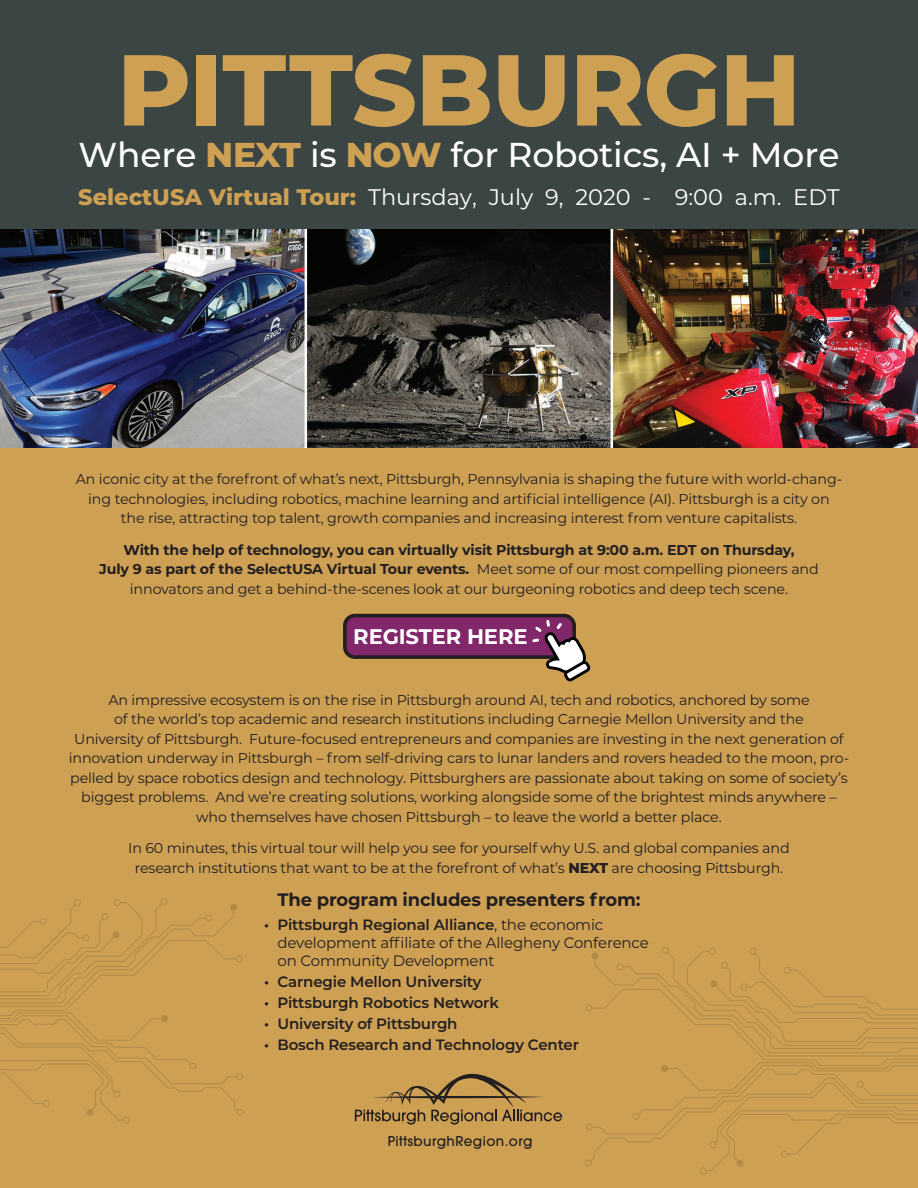
<style>
.page{position:relative;width:918px;height:1188px;background:#fff}
.page>*{position:absolute;margin:0;border:0;box-sizing:border-box;transform-origin:0 0}
.t1{font:800 100.5px "Montserrat";letter-spacing:-.01em;color:#cda054}
.t2{font:500 34.5px "Montserrat";letter-spacing:-.005em;color:#fff}
.t3{font:22.5px "Montserrat";color:#fff}
.t4{font:700 21.15px "Montserrat";letter-spacing:-.01em;color:#fff}
.t5{font:700 18px "Montserrat";letter-spacing:-.01em;color:#231f20}
.t6{font:600 15px "Montserrat";letter-spacing:-.01em;color:#231f20}
.t7{font:15px/18px "Montserrat";letter-spacing:-.01em;color:#231f20}
.t8{font:14.25px/19.5px "Montserrat";letter-spacing:-.01em;color:#231f20;text-align:center}
.t9{font:700 14.25px/19.5px "Montserrat";letter-spacing:-.01em;color:#231f20;text-align:center}
.t10{font:500 13.5px "Avant Garde";letter-spacing:.03em;color:#231f20}
.s1{font-weight:800;color:#cda054}
.s2{font-weight:400}
.s3{font-weight:800}
.s4{font-weight:600}
</style>
<div class="page">
<div style="left:0;top:0;width:918px;height:243px;background:#3b4543"></div>
<div style="left:0;top:427px;width:918px;height:761px;background:#cda054"></div>
<img style="left:0;top:230px;width:918px;height:217px">
<img style="left:353px;top:613px;width:238px;height:69px">
<div style="left:345px;top:616px;width:229px;height:41px;background:#83276b;border-radius:10px"></div>
<div style="left:343px;top:614px;width:233px;height:45px;border:4px solid #231f20;border-radius:10px"></div>
<svg style="left:530px;top:618px;width:60px;height:63px"></svg>
<svg style="left:355px;top:1074px;width:207px;height:51px"></svg>
<svg style="left:585px;top:947px;width:333px;height:227px"></svg>
<svg style="left:0;top:898px;width:244px;height:225px"></svg>
<h1 class="t1" style="left:117px;top:16px;width:685px">PITTSBURGH</h1>
<h2 class="t2" style="left:79px;top:131px;width:762px">Where <span class="s1">NEXT</span> is <span class="s1">NOW</span> for Robotics, AI + More</h2>
<h3 class="t3" style="left:78px;top:182px;width:763px"><span class="s1">SelectUSA Virtual Tour:</span> Thursday, July 9, 2020 - 9:00 a.m. EDT</h3>
<p class="t8" style="left:76px;top:469px;width:768px">An iconic city at the forefront of what’s next, Pittsburgh, Pennsylvania is shaping the future with world-chang&shy;ing technologies, including robotics, machine learning and artificial intelligence (AI). Pittsburgh is a city on the rise, attracting top talent, growth companies and increasing interest from venture capitalists.</p>
<p class="t9" style="left:99px;top:539px;width:721px">With the help of technology, you can virtually visit Pittsburgh at 9:00 a.m. EDT on Thursday,<br>July 9 as part of the SelectUSA Virtual Tour events. <span class="s2">Meet some of our most compelling pioneers and innovators and get a behind-the-scenes look at our burgeoning robotics and deep tech scene.</span></p>
<h3 class="t4" style="left:353px;top:622px;width:176px">REGISTER HERE</h3>
<p class="t8" style="left:69px;top:690px;width:782px">An impressive ecosystem is on the rise in Pittsburgh around AI, tech and robotics, anchored by some<br>of the world’s top academic and research institutions including Carnegie Mellon University and the<br>University of Pittsburgh. Future-focused entrepreneurs and companies are investing in the next generation of innovation underway in Pittsburgh – from self-driving cars to lunar landers and rovers headed to the moon, pro&shy;pelled by space robotics design and technology. Pittsburghers are passionate about taking on some of society’s biggest problems. And we’re creating solutions, working alongside some of the brightest minds anywhere – who themselves have chosen Pittsburgh – to leave the world a better place.</p>
<p class="t8" style="left:128px;top:838px;width:663px">In 60 minutes, this virtual tour will help you see for yourself why U.S. and global companies and research institutions that want to be at the forefront of what’s <span class="s3">NEXT</span> are choosing Pittsburgh.</p>
<p class="t5" style="left:278px;top:887px;width:364px">The program includes presenters from:</p>
<p class="t7" style="left:278px;top:915px;width:373px;text-indent:-14px"><span class="s4">• Pittsburgh Regional Alliance</span>, the economic development affiliate of the Allegheny Conference on Community Development</p>
<p class="t6" style="left:264px;top:971px;width:219px">• Carnegie Mellon University</p>
<p class="t6" style="left:264px;top:992px;width:236px">• Pittsburgh Robotics Network</p>
<p class="t6" style="left:264px;top:1013px;width:195px">• University of Pittsburgh</p>
<p class="t6" style="left:264px;top:1034px;width:317px">• Bosch Research and Technology Center</p>
<p class="t10" style="left:388px;top:1133px;width:146px">PittsburghRegion.org</p>
</div>
